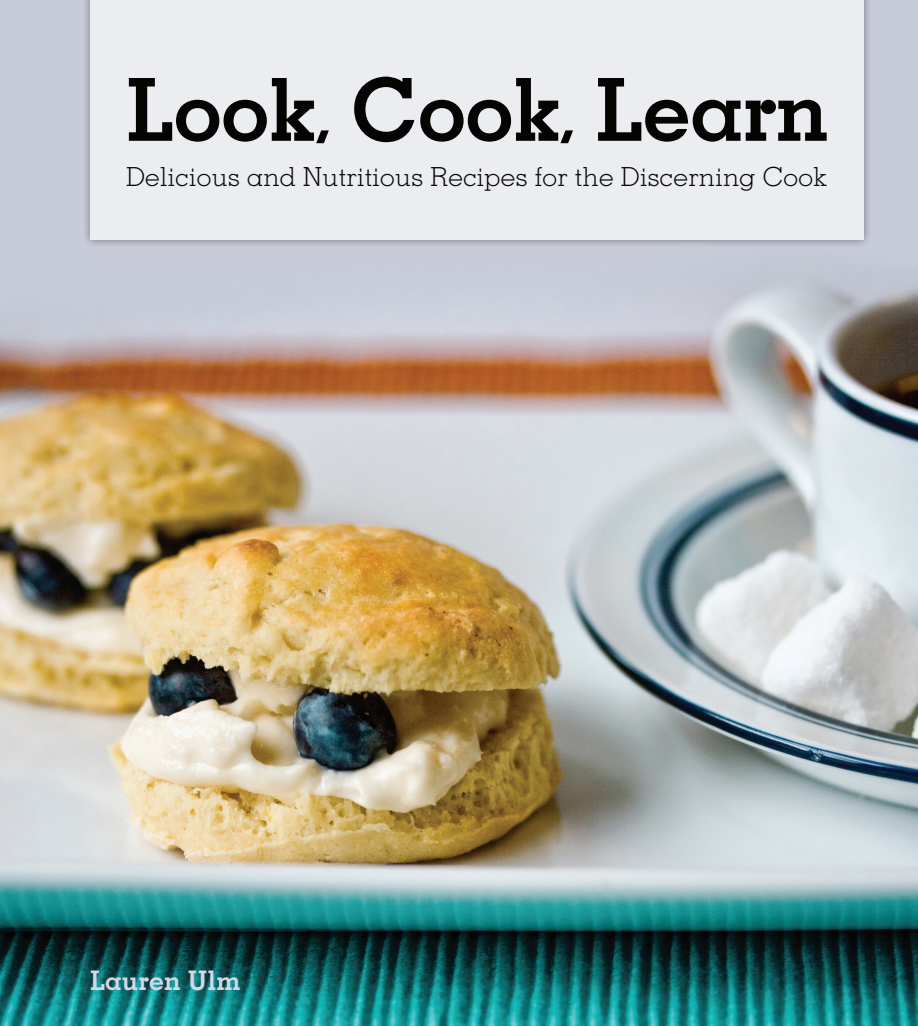
<style>
.page{position:relative;width:918px;height:1026px;background:#fff}
.page>*{position:absolute;margin:0;border:0;box-sizing:border-box;transform-origin:0 0}
.t1{font:700 87px "Memphis LT Std";letter-spacing:-.01em;color:#040503}
.t2{font:700 27px "Memphis LT Std";letter-spacing:.005em;color:#d3d8e6}
.t3{font:300 26.25px "Memphis LT Std";letter-spacing:.015em;color:#040503}
.s1{font-size:60px}
</style>
<div class="page">
<img style="left:0;top:0;width:918px;height:1026px">
<div style="left:82px;top:0;width:790px;height:248px;background:#231f20;opacity:.75"></div>
<div style="left:90px;top:0;width:774px;height:240px;background:#ebedf1"></div>
<h1 class="t1" style="left:126px;top:55px;width:704px">Look<span class="s1">,</span> Cook<span class="s1">,</span> Learn</h1>
<p class="t3" style="left:126px;top:160px;width:702px">Delicious and Nutritious Recipes for the Discerning Cook</p>
<p class="t2" style="left:90px;top:963px;width:152px">Lauren Ulm</p>
</div>
